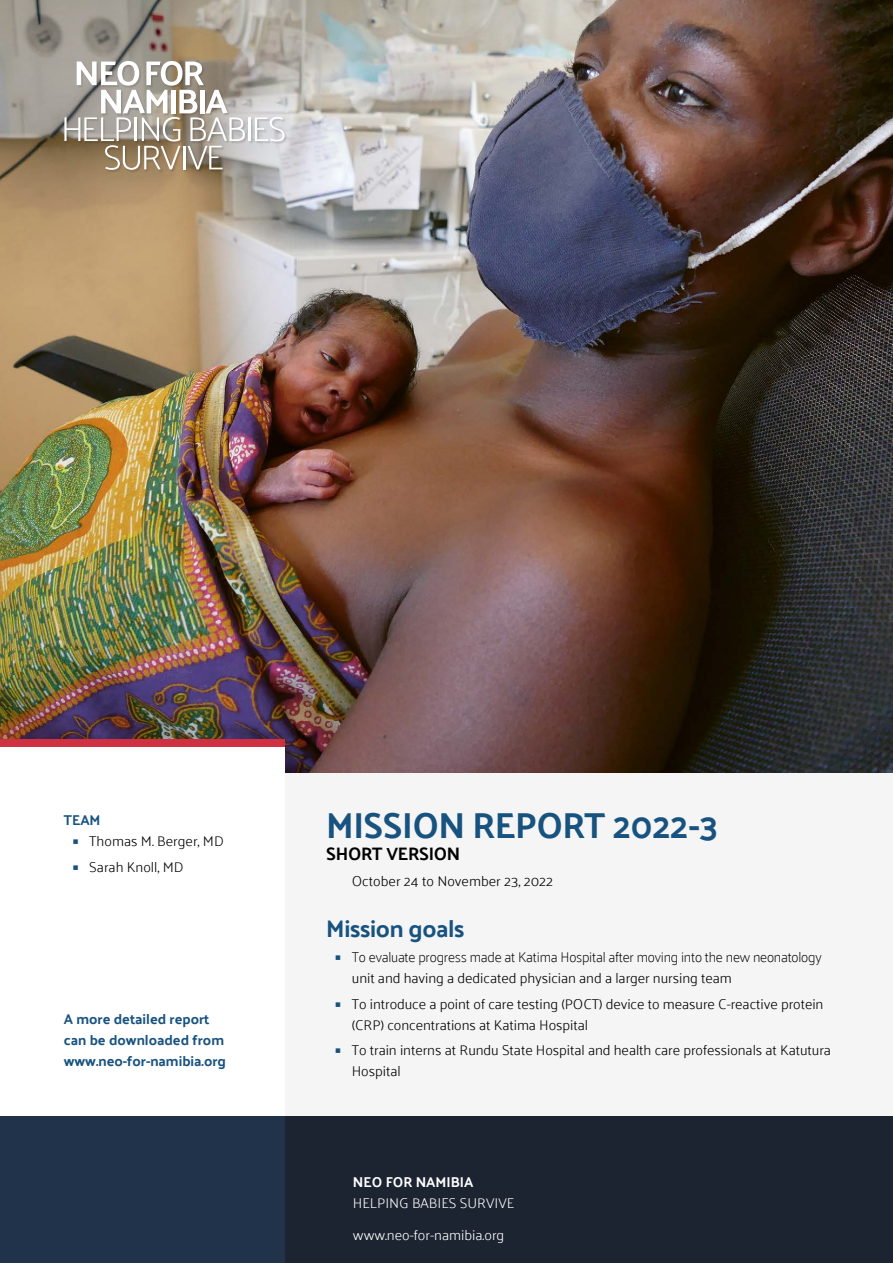
<style>
.page{position:relative;width:893px;height:1263px;background:#fff}
.page>*{position:absolute;margin:0;border:0;box-sizing:border-box;transform-origin:0 0}
.t1{font:700 36px "Palanquin";letter-spacing:-.015em;color:#185380}
.t2{font:700 24px "Palanquin";letter-spacing:-.015em;color:#185380}
.t3{font:700 18px "Palanquin";letter-spacing:-.015em;color:#000}
.t4{font:300 14.25px/25.2px "Palanquin";letter-spacing:-.005em;color:#000}
.t5{font:100 14.25px "Palanquin";letter-spacing:-.015em;color:#000}
.t6{font:700 14.25px/21px "Palanquin";color:#185380}
.t7{font:300 14.25px "Palanquin";color:#fff}
.t8{font:700 14.25px "Palanquin";color:#fff}
</style>
<div class="page">
<img style="left:0;top:401px;width:893px;height:372px">
<img style="left:0;top:0;width:893px;height:401px">
<div style="left:285px;top:773px;width:608px;height:490px;background:#f5f5f5"></div>
<div style="left:0;top:739px;width:285px;height:8px;background:#cf3142"></div>
<div style="left:0;top:747px;width:285px;height:369px;background:#fff"></div>
<div style="left:285px;top:1116px;width:608px;height:147px;background:#1c2331"></div>
<div style="left:65px;top:62px;width:223px;height:111px;background:#000;opacity:.15"></div>
<hr style="left:248px;top:117px;width:3px;height:24px;background:#fff">
<svg style="left:255px;top:117px;width:30px;height:24px"></svg>
<svg style="left:64px;top:61px;width:181px;height:109px"></svg>
<div style="left:0;top:1116px;width:285px;height:147px;background:#20334b"></div>
<p class="t6" style="left:64px;top:810px;width:38px">TEAM</p>
<p class="t4" style="left:89px;top:829px;width:136px">Thomas M. Berger, MD<br>Sarah Knoll, MD</p>
<p class="t6" style="left:64px;top:1009px;width:164px">A more detailed report can be downloaded from www.neo-for-namibia.org</p>
<h1 class="t1" style="left:326px;top:804px;width:394px">MISSION REPORT 2022-3</h1>
<p class="t3" style="left:326px;top:843px;width:135px">SHORT VERSION</p>
<p class="t4" style="left:352px;top:868px;width:203px">October 24 to November 23, 2022</p>
<h2 class="t2" style="left:326px;top:914px;width:140px">Mission goals</h2>
<p class="t5" style="left:352px;top:949px;width:471px">To evaluate progress made at Katima Hospital after moving into the new neonatology</p>
<p class="t4" style="left:352px;top:966px;width:473px">unit and having a dedicated physician and a larger nursing team<br>To introduce a point of care testing (POCT) device to measure C-reactive protein</p>
<p class="t4" style="left:352px;top:1012px;width:481px">(CRP) concentrations at Katima Hospital<br>To train interns at Rundu State Hospital and health care professionals at Katutura</p>
<p class="t4" style="left:352px;top:1058px;width:50px">Hospital</p>
<p class="t8" style="left:353px;top:1174px;width:122px">NEO FOR NAMIBIA</p>
<p class="t7" style="left:353px;top:1195px;width:163px">HELPING BABIES SURVIVE</p>
<p class="t7" style="left:353px;top:1226px;width:153px">www.neo-for-namibia.org</p>
</div>
